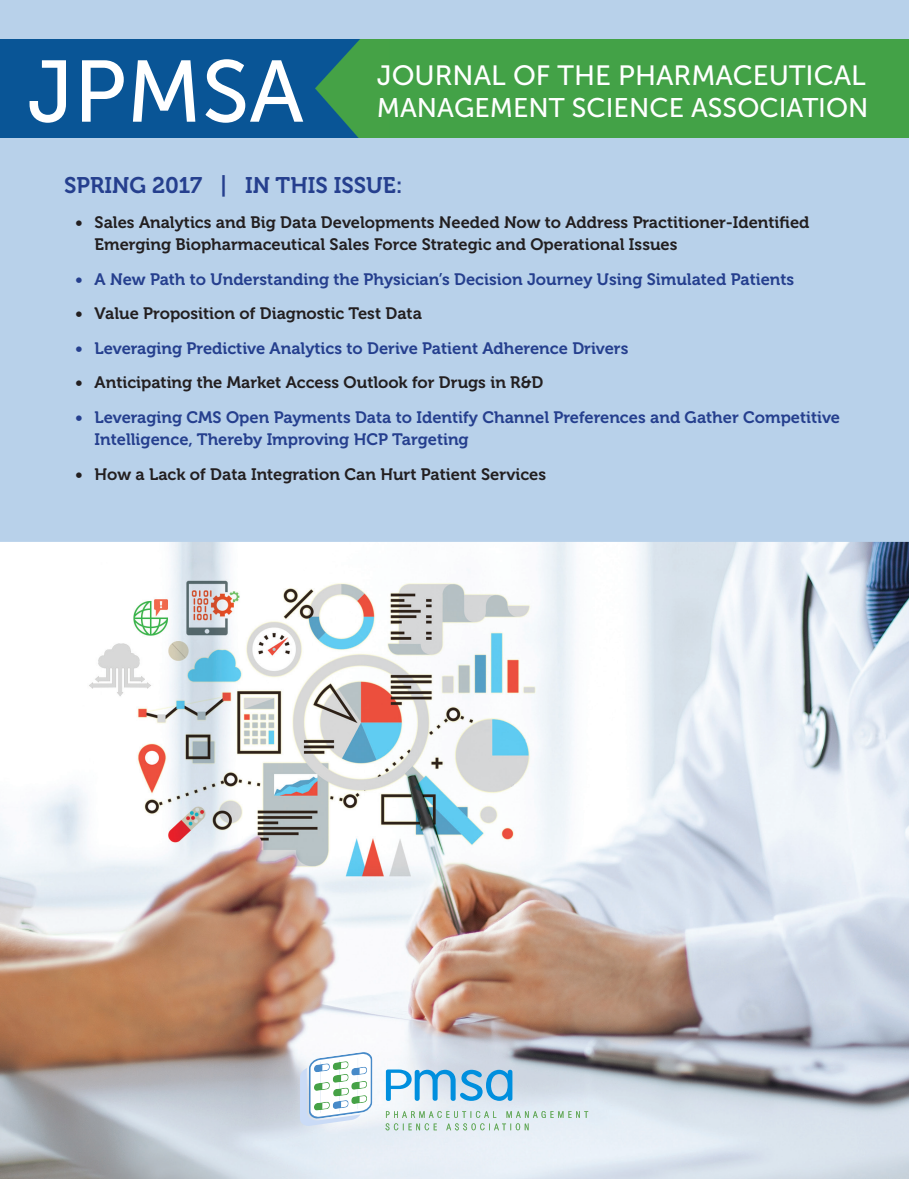
<style>
.page{position:relative;width:909px;height:1179px;background:#fff}
.page>*{position:absolute;margin:0;border:0;box-sizing:border-box;transform-origin:0 0}
.t1{font:87px "Museo Sans 500";color:#fff}
.t2{font:27.75px "Museo Sans 500";color:#fff}
.t3{font:26.85px "Museo Sans 500";color:#fff}
.t4{font:22.5px "Museo 700";color:#253f8e}
.t5{font:16.5px/22.5px "Museo 700";color:#231f20}
.t6{font:16.5px/22.5px "Museo 700";color:#253f8e}
</style>
<div class="page">
<img style="left:0;top:0;width:909px;height:1179px">
<img style="left:0;top:39px;width:909px;height:98px">
<svg style="left:386px;top:1070px;width:126px;height:31px;background:#85c3e7"></svg>
<svg style="left:386px;top:1111px;width:202px;height:19px;background:#d1e2dd"></svg>
<svg style="left:300px;top:1051px;width:72px;height:75px"></svg>
<p class="t1" style="left:27px;top:44px;width:279px">JPMSA</p>
<p class="t2" style="left:377px;top:60px;width:491px">JOURNAL OF THE PHARMACEUTICAL</p>
<p class="t3" style="left:377px;top:93px;width:493px">MANAGEMENT SCIENCE ASSOCIATION</p>
<p class="t4" style="left:64px;top:172px;width:340px">SPRING 2017 | IN THIS ISSUE:</p>
<p class="t5" style="left:95px;top:211px;width:716px;text-indent:-20px">• Sales Analytics and Big Data Developments Needed Now to Address Practitioner-Identified<br>Emerging Biopharmaceutical Sales Force Strategic and Operational Issues</p>
<p class="t6" style="left:75px;top:268px;width:721px">• A New Path to Understanding the Physician’s Decision Journey Using Simulated Patients</p>
<p class="t5" style="left:75px;top:303px;width:348px">• Value Proposition of Diagnostic Test Data</p>
<p class="t6" style="left:75px;top:337px;width:555px">• Leveraging Predictive Analytics to Derive Patient Adherence Drivers</p>
<p class="t5" style="left:75px;top:372px;width:470px">• Anticipating the Market Access Outlook for Drugs in R&amp;D</p>
<p class="t6" style="left:95px;top:406px;width:747px;text-indent:-20px">• Leveraging CMS Open Payments Data to Identify Channel Preferences and Gather Competitive<br>Intelligence, Thereby Improving HCP Targeting</p>
<p class="t5" style="left:75px;top:463px;width:473px">• How a Lack of Data Integration Can Hurt Patient Services</p>
</div>
